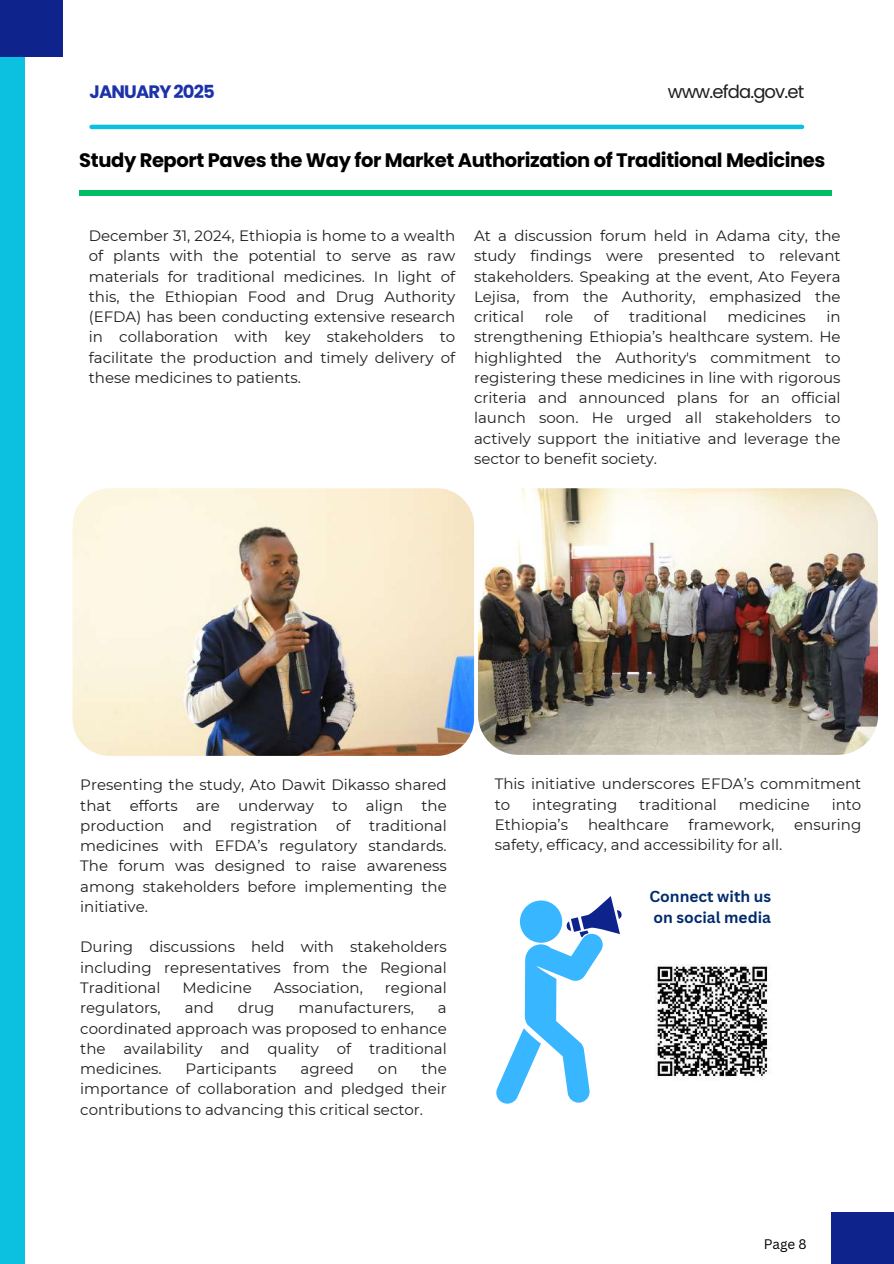
<style>
.page{position:relative;width:894px;height:1264px;background:#fff}
.page>*{position:absolute;margin:0;border:0;box-sizing:border-box;transform-origin:0 0}
.t1{font:700 19.5px "Poppins";letter-spacing:-.02em;color:#000}
.t2{font:18px "Poppins";letter-spacing:-.05em;color:#1e1e1e}
.t3{font:700 18px "Poppins";letter-spacing:-.05em;color:#1c32a8}
.t4{font:700 15.45px/21px "Canva Sans";color:#012b6d}
.t5{font:15px/20.2px "Montserrat";color:#1e1e1e;text-align:justify}
.t6{font:13.5px "Canva Sans";color:#000}
</style>
<div class="page">
<div style="left:0;top:0;width:24px;height:1263px;background:#0cc0df"></div>
<div style="left:0;top:0;width:63px;height:56px;background:#0f238d"></div>
<div style="left:831px;top:1212px;width:62px;height:51px;background:#0f238d"></div>
<hr style="left:92px;top:125px;width:709px;height:4px;background:#0cc0df">
<div style="left:79px;top:190px;width:752px;height:5px;background:#00bf63"></div>
<img style="left:72px;top:488px;width:402px;height:268px;border-radius:37px">
<img style="left:478px;top:488px;width:399px;height:266px;border-radius:40px">
<img style="left:655px;top:964px;width:115px;height:115px">
<svg style="left:496px;top:896px;width:126px;height:207px"></svg>
<p class="t3" style="left:90px;top:79px;width:127px">JANUARY 2025</p>
<p class="t2" style="left:667px;top:79px;width:138px">www.efda.gov.et</p>
<h1 class="t1" style="left:79px;top:147px;width:747px">Study Report Paves the Way for Market Authorization of Traditional Medicines</h1>
<p class="t5" style="left:89px;top:225px;width:368px">December 31, 2024, Ethiopia is home to a wealth of plants with the potential to serve as raw materials for traditional medicines. In light of this, the Ethiopian Food and Drug Authority (EFDA) has been conducting extensive research in collaboration with key stakeholders to facilitate the production and timely delivery of these medicines to patients.</p>
<p class="t5" style="left:474px;top:225px;width:368px">At a discussion forum held in Adama city, the study findings were presented to relevant stakeholders. Speaking at the event, Ato Feyera Lejisa, from the Authority, emphasized the critical</p>
<p class="t5" style="left:544px;top:306px;width:30px">role</p>
<p class="t5" style="left:593px;top:306px;width:16px">of</p>
<p class="t5" style="left:629px;top:306px;width:79px">traditional</p>
<p class="t5" style="left:727px;top:306px;width:80px">medicines</p>
<p class="t5" style="left:474px;top:306px;width:368px;text-indent:352px">in strengthening Ethiopia’s healthcare system. He highlighted the Authority's commitment to registering these medicines in line with rigorous criteria and announced plans for an official launch soon. He urged all stakeholders to actively support the initiative and leverage the sector to benefit society.</p>
<p class="t5" style="left:80px;top:775px;width:368px">Presenting the study, Ato Dawit Dikasso shared that efforts are underway to align the production and registration of traditional medicines with EFDA’s regulatory standards.<br>The forum was designed to raise awareness among stakeholders before implementing the initiative.</p>
<p class="t5" style="left:80px;top:937px;width:368px">During discussions held with stakeholders including representatives from the Regional Traditional</p>
<p class="t5" style="left:182px;top:977px;width:71px">Medicine</p>
<p class="t5" style="left:274px;top:977px;width:90px">Association,</p>
<p class="t5" style="left:385px;top:977px;width:63px">regional</p>
<p class="t5" style="left:80px;top:997px;width:82px">regulators,</p>
<p class="t5" style="left:185px;top:997px;width:31px">and</p>
<p class="t5" style="left:238px;top:997px;width:38px">drug</p>
<p class="t5" style="left:298px;top:997px;width:117px">manufacturers,</p>
<p class="t5" style="left:80px;top:997px;width:368px;text-indent:357px">a coordinated approach was proposed to enhance the availability and quality of traditional medicines.</p>
<p class="t5" style="left:80px;top:1058px;width:368px;text-indent:341px">the importance of collaboration and pledged their contributions to advancing this critical sector.</p>
<p class="t5" style="left:185px;top:1058px;width:92px">Participants</p>
<p class="t5" style="left:300px;top:1058px;width:55px">agreed</p>
<p class="t5" style="left:378px;top:1058px;width:21px">on</p>
<p class="t5" style="left:494px;top:773px;width:368px">This initiative underscores EFDA’s commitment to</p>
<p class="t5" style="left:532px;top:794px;width:87px">integrating</p>
<p class="t5" style="left:639px;top:794px;width:79px">traditional</p>
<p class="t5" style="left:738px;top:794px;width:72px">medicine</p>
<p class="t5" style="left:831px;top:794px;width:31px">into</p>
<p class="t5" style="left:494px;top:814px;width:75px">Ethiopia’s</p>
<p class="t5" style="left:588px;top:814px;width:82px">healthcare</p>
<p class="t5" style="left:688px;top:814px;width:87px">framework,</p>
<p class="t5" style="left:794px;top:814px;width:69px">ensuring</p>
<p class="t5" style="left:494px;top:834px;width:289px">safety, efficacy, and accessibility for all.</p>
<p class="t4" style="left:649px;top:886px;width:123px">Connect with us on social media</p>
<p class="t6" style="left:763px;top:1234px;width:44px">Page 8</p>
</div>
